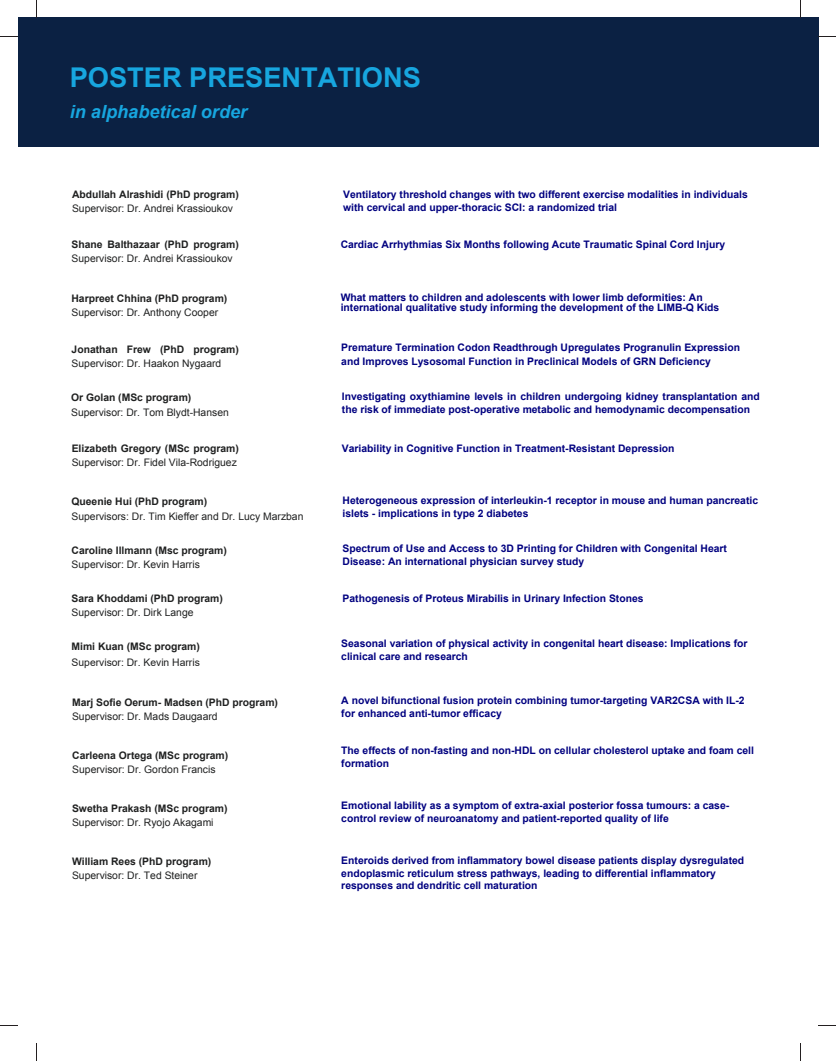
<style>
.page{position:relative;width:836px;height:1061px;background:#fff}
.page>*{position:absolute;margin:0;border:0;box-sizing:border-box;transform-origin:0 0}
.t1{font:700 27.25px "Arial";color:#17a6df}
.t2{font:italic 700 18.12px "Arial";color:#17a6df}
.t3{font:700 10.38px/13.4px "Arial";color:#000080}
.t4{font:700 10.38px/12.5px "Arial";color:#000080}
.t5{font:10.38px/14px "Arial";color:#1f2020}
.t6{font:700 10.38px "Arial";color:#1f2020}
.t7{font:10.38px "Arial";color:#1f2020}
.t8{font:700 10.38px "Arial";color:#1f2020}
.s1{font-weight:700}
.s2{font-style:inherit}
</style>
<div class="page">
<div style="left:18px;top:18px;width:800px;height:129px;background:#0b2143"></div>
<svg style="left:36px;top:0;width:1px;height:18px"></svg>
<svg style="left:0;top:36px;width:18px;height:1px"></svg>
<svg style="left:800px;top:0;width:1px;height:18px"></svg>
<svg style="left:818px;top:36px;width:18px;height:1px"></svg>
<svg style="left:800px;top:1043px;width:1px;height:18px"></svg>
<svg style="left:818px;top:1025px;width:18px;height:1px"></svg>
<svg style="left:36px;top:1043px;width:1px;height:18px"></svg>
<svg style="left:0;top:1025px;width:18px;height:1px"></svg>
<h1 class="t1" style="left:70px;top:59px;width:353px">POSTER PRESENTATIONS</h1>
<h2 class="t2" style="left:70px;top:100px;width:179px">in alphabetical order</h2>
<p class="t6" style="left:72px;top:187px;width:168px">Abdullah Alrashidi (PhD program)</p>
<p class="t5" style="left:72px;top:202px;width:163px">Supervisor: Dr. Andrei Krassioukov</p>
<p class="t6" style="left:72px;top:237px;width:169px">Shane Balthazaar (PhD program)</p>
<p class="t5" style="left:72px;top:251px;width:163px">Supervisor: Dr. Andrei Krassioukov</p>
<p class="t6" style="left:71px;top:292px;width:157px">Harpreet Chhina (PhD program)</p>
<p class="t5" style="left:71px;top:306px;width:148px">Supervisor: Dr. Anthony Cooper</p>
<p class="t6" style="left:72px;top:342px;width:169px">Jonathan Frew (PhD program)</p>
<p class="t5" style="left:72px;top:356px;width:151px">Supervisor: Dr. Haakon Nygaard</p>
<p class="t6" style="left:71px;top:391px;width:122px">Or Golan (MSc program)</p>
<p class="t5" style="left:71px;top:405px;width:159px">Supervisor: Dr. Tom Blydt-Hansen</p>
<p class="t5" style="left:72px;top:442px;width:169px"><span class="s1">Elizabeth Gregory (MSc program)<br></span>Superviso<span class="s2">r:</span> Dr. Fidel Vila-Rodriguez</p>
<p class="t6" style="left:71px;top:495px;width:137px">Queenie Hui (PhD program)</p>
<p class="t5" style="left:71px;top:509px;width:233px">Supervisors: Dr. Tim Kieffer and Dr. Lucy Marzban</p>
<p class="t6" style="left:72px;top:543px;width:157px">Caroline Illmann (Msc program)</p>
<p class="t5" style="left:72px;top:557px;width:130px">Supervisor: Dr. Kevin Harris</p>
<p class="t6" style="left:72px;top:591px;width:153px">Sara Khoddami (PhD program)</p>
<p class="t5" style="left:72px;top:605px;width:123px">Supervisor: Dr. Dirk Lange</p>
<p class="t8" style="left:72px;top:639px;width:130px">Mimi Kuan (MSc program)</p>
<p class="t7" style="left:72px;top:656px;width:130px">Supervisor: Dr. Kevin Harris</p>
<p class="t6" style="left:72px;top:695px;width:207px">Marj Sofie Oerum- Madsen (PhD program)</p>
<p class="t5" style="left:72px;top:709px;width:147px">Supervisor: Dr. Mads Daugaard</p>
<p class="t6" style="left:72px;top:748px;width:157px">Carleena Ortega (MSc program)</p>
<p class="t5" style="left:72px;top:762px;width:145px">Supervisor: Dr. Gordon Francis</p>
<p class="t6" style="left:72px;top:801px;width:157px">Swetha Prakash (MSc program)</p>
<p class="t5" style="left:72px;top:816px;width:143px">Supervisor: Dr. Ryojo Akagami</p>
<p class="t6" style="left:72px;top:855px;width:141px">William Rees (PhD program)</p>
<p class="t5" style="left:72px;top:869px;width:127px">Supervisor: Dr. Ted Steiner</p>
<p class="t3" style="left:343px;top:188px;width:406px">Ventilatory threshold changes with two different exercise modalities in individuals with cervical and upper-thoracic SCI: a randomized trial</p>
<p class="t3" style="left:341px;top:238px;width:386px">Cardiac Arrhythmias Six Months following Acute Traumatic Spinal Cord Injury</p>
<p class="t3" style="left:341px;top:292px;width:380px;line-height:10.4px">What matters to children and adolescents with lower limb deformities: An international qualitative study informing the development of the LIMB-Q Kids</p>
<p class="t3" style="left:341px;top:341px;width:400px">Premature Termination Codon Readthrough Upregulates Progranulin Expression and Improves Lysosomal Function in Preclinical Models of GRN Deficiency</p>
<p class="t3" style="left:342px;top:389px;width:419px">Investigating oxythiamine levels in children undergoing kidney transplantation and the risk of immediate post-operative metabolic and hemodynamic decompensation</p>
<p class="t3" style="left:342px;top:442px;width:334px">Variability in Cognitive Function in Treatment-Resistant Depression</p>
<p class="t3" style="left:343px;top:493px;width:417px">Heterogeneous expression of interleukin-1 receptor in mouse and human pancreatic islets - implications in type 2 diabetes</p>
<p class="t3" style="left:343px;top:543px;width:386px;line-height:12.5px">Spectrum of Use and Access to 3D Printing for Children with Congenital Heart<br>Disease: An international physician survey study</p>
<p class="t3" style="left:343px;top:592px;width:302px">Pathogenesis of Proteus Mirabilis in Urinary Infection Stones</p>
<p class="t3" style="left:341px;top:637px;width:408px;line-height:12.5px">Seasonal variation of physical activity in congenital heart disease: Implications for clinical care and research</p>
<p class="t4" style="left:341px;top:695px;width:405px">A novel bifunctional fusion protein combining tumor-targeting VAR2CSA with IL-2 for enhanced anti-tumor efficacy</p>
<p class="t4" style="left:341px;top:745px;width:414px">The effects of non-fasting and non-HDL on cellular cholesterol uptake and foam cell formation</p>
<p class="t4" style="left:341px;top:799px;width:389px">Emotional lability as a symptom of extra-axial posterior fossa tumours: a case&shy;control review of neuroanatomy and patient-reported quality of life</p>
<p class="t4" style="left:341px;top:854px;width:404px">Enteroids derived from inflammatory bowel disease patients display dysregulated endoplasmic reticulum stress pathways, leading to differential inflammatory responses and dendritic cell maturation</p>
</div>
